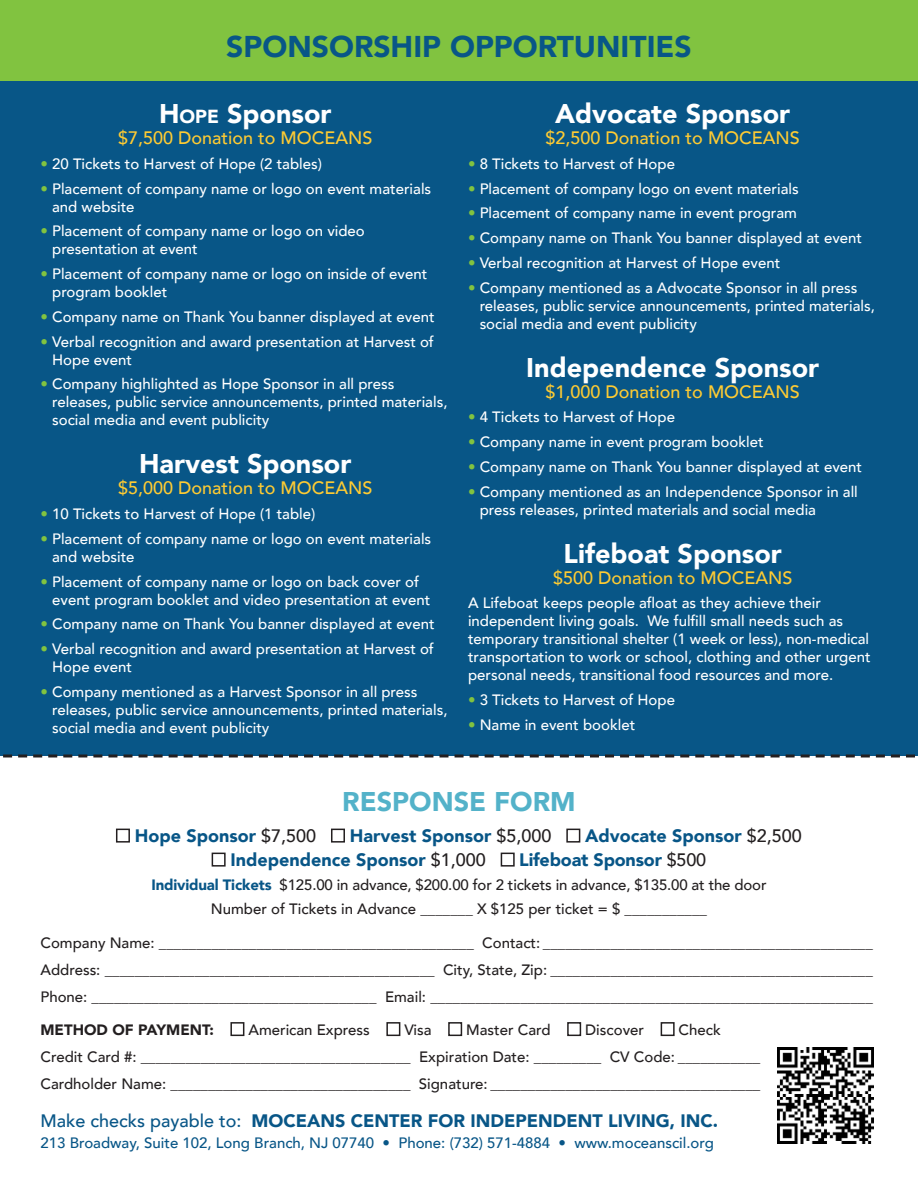
<style>
.page{position:relative;width:918px;height:1188px;background:#fff}
.page>*{position:absolute;margin:0;border:0;box-sizing:border-box;transform-origin:0 0}
.t1{font:900 30px "Avenir";color:#085687}
.t2{font:900 27px "Avenir";color:#fff}
.t3{font:900 27px "Avenir";color:#53b2c9}
.t4{font:900 18px "Avenir";color:#085687}
.t5{font:500 18px "Avenir";color:#fecb33}
.t6{font:500 15px/18px "Avenir";color:#fff}
.t7{font:500 15px/27px "Avenir";color:#231f20;text-align:center}
.t8{font:500 15px "Avenir";color:#085687}
.s1{font-style:inherit}
.s2{font-size:18.9px}
.s3{color:#81c340}
.s4{color:#231f20}
.s5{font-weight:500;color:#231f20}
.s6{font-weight:900;color:#085687}
.s7{font-weight:900}
.s8{font-weight:500}
</style>
<div class="page">
<div style="left:0;top:54px;width:918px;height:702px;background:#085687"></div>
<div style="left:0;top:0;width:918px;height:81px;background:#81c340"></div>
<svg style="left:3px;top:754px;width:912px;height:4px"></svg>
<img style="left:778px;top:1048px;width:96px;height:96px">
<p class="t1" style="left:226px;top:21px;width:467px">SPONSORSHIP OPPORTUNITIES</p>
<p class="t2" style="left:159px;top:91px;width:174px"><span class="s1">H</span><span class="s2">ope</span> Sponsor</p>
<p class="t5" style="left:118px;top:122px;width:256px">$7,500 Donation to MOCEANS</p>
<p class="t6" style="left:40px;top:154px;width:283px"><span class="s3">•</span> 20 Tickets to Harvest of Hope (2 tables)</p>
<p class="t6" style="left:52px;top:179px;width:381px;text-indent:-12px"><span class="s3">•</span> Placement of company name or logo on event materials and website</p>
<p class="t6" style="left:52px;top:221px;width:314px;text-indent:-12px"><span class="s3">•</span> Placement of company name or logo on video presentation at event</p>
<p class="t6" style="left:52px;top:264px;width:377px;text-indent:-12px"><span class="s3">•</span> Placement of company name or logo on inside of event program booklet</p>
<p class="t6" style="left:40px;top:307px;width:396px"><span class="s3">•</span> Company name on Thank You banner displayed at event</p>
<p class="t6" style="left:52px;top:332px;width:383px;text-indent:-12px"><span class="s3">•</span> Verbal recognition and award presentation at Harvest of<br>Hope event</p>
<p class="t6" style="left:52px;top:374px;width:397px;text-indent:-12px"><span class="s3">•</span> Company highlighted as Hope Sponsor in all press releases, public service announcements, printed materials, social media and event publicity</p>
<p class="t2" style="left:139px;top:441px;width:214px">Harvest Sponsor</p>
<p class="t5" style="left:118px;top:473px;width:256px">$5,000 Donation to MOCEANS</p>
<p class="t6" style="left:40px;top:504px;width:276px"><span class="s3">•</span> 10 Tickets to Harvest of Hope (1 table)</p>
<p class="t6" style="left:52px;top:529px;width:381px;text-indent:-12px"><span class="s3">•</span> Placement of company name or logo on event materials and website</p>
<p class="t6" style="left:52px;top:572px;width:380px;text-indent:-12px"><span class="s3">•</span> Placement of company name or logo on back cover of event program booklet and video presentation at event</p>
<p class="t6" style="left:40px;top:614px;width:396px"><span class="s3">•</span> Company name on Thank You banner displayed at event</p>
<p class="t6" style="left:52px;top:639px;width:383px;text-indent:-12px"><span class="s3">•</span> Verbal recognition and award presentation at Harvest of<br>Hope event</p>
<p class="t6" style="left:52px;top:682px;width:397px;text-indent:-12px"><span class="s3">•</span> Company mentioned as a Harvest Sponsor in all press releases, public service announcements, printed materials, social media and event publicity</p>
<p class="t2" style="left:555px;top:91px;width:236px">Advocate Sponsor</p>
<p class="t5" style="left:546px;top:122px;width:256px">$2,500 Donation to MOCEANS</p>
<p class="t6" style="left:468px;top:154px;width:209px"><span class="s3">•</span> 8 Tickets to Harvest of Hope</p>
<p class="t6" style="left:468px;top:179px;width:332px"><span class="s3">•</span> Placement of company logo on event materials</p>
<p class="t6" style="left:468px;top:203px;width:331px"><span class="s3">•</span> Placement of company name in event program</p>
<p class="t6" style="left:468px;top:228px;width:396px"><span class="s3">•</span> Company name on Thank You banner displayed at event</p>
<p class="t6" style="left:468px;top:253px;width:314px"><span class="s3">•</span> Verbal recognition at Harvest of Hope event</p>
<p class="t6" style="left:480px;top:278px;width:397px;text-indent:-12px"><span class="s3">•</span> Company mentioned as a Advocate Sponsor in all press releases, public service announcements, printed materials, social media and event publicity</p>
<p class="t2" style="left:526px;top:344px;width:294px">Independence Sponsor</p>
<p class="t5" style="left:546px;top:376px;width:256px">$1,000 Donation to MOCEANS</p>
<p class="t6" style="left:468px;top:407px;width:209px"><span class="s3">•</span> 4 Tickets to Harvest of Hope</p>
<p class="t6" style="left:468px;top:432px;width:297px"><span class="s3">•</span> Company name in event program booklet</p>
<p class="t6" style="left:468px;top:457px;width:396px"><span class="s3">•</span> Company name on Thank You banner displayed at event</p>
<p class="t6" style="left:480px;top:482px;width:380px;text-indent:-12px"><span class="s3">•</span> Company mentioned as an Independence Sponsor in all press releases, printed materials and social media</p>
<p class="t2" style="left:564px;top:530px;width:220px">Lifeboat Sponsor</p>
<p class="t5" style="left:553px;top:562px;width:241px">$500 Donation to MOCEANS</p>
<p class="t6" style="left:468px;top:593px;width:404px">A Lifeboat keeps people afloat as they achieve their independent living goals. We fulfill small needs such as temporary transitional shelter (1 week or less), non-medical transportation to work or school, clothing and other urgent personal needs, transitional food resources and more.</p>
<p class="t6" style="left:468px;top:690px;width:209px"><span class="s3">•</span> 3 Tickets to Harvest of Hope</p>
<p class="t6" style="left:468px;top:715px;width:169px"><span class="s3">•</span> Name in event booklet</p>
<p class="t3" style="left:342px;top:779px;width:235px">RESPONSE FORM</p>
<p class="t4" style="left:116px;top:820px;width:687px"><span class="s4">■</span> Hope Sponsor <span class="s5">$7,500</span> <span class="s4">■</span> Harvest Sponsor <span class="s5">$5,000</span> <span class="s4">■</span> Advocate Sponsor <span class="s5">$2,500</span></p>
<p class="t4" style="left:212px;top:844px;width:496px"><span class="s4">■</span> Independence Sponsor <span class="s5">$1,000</span> <span class="s4">■</span> Lifeboat Sponsor <span class="s5">$500</span></p>
<p class="t7" style="left:151px;top:872px;width:617px;line-height:24px"><span class="s6">Individual Tickets</span> $125.00 in advance, $200.00 for 2 tickets in advance, $135.00 at the door<br>Number of Tickets in Advance _______ X $125 per ticket = $ ___________</p>
<p class="t7" style="left:40px;top:928px;width:834px;text-align:justify">Company Name: __________________________________________ Contact: ____________________________________________ Address: ____________________________________________ City, State, Zip: ___________________________________________ Phone: ______________________________________ Email: ___________________________________________________________</p>
<p class="t7" style="left:40px;top:1016px;width:721px;text-align:left"><span class="s7">METHOD OF PAYMENT:</span> ■ American Express ■ Visa ■ Master Card ■ Discover ■ Check<br>Credit Card #: ____________________________________ Expiration Date: _________ CV Code: ___________<br>Cardholder Name: ________________________________ Signature: ____________________________________</p>
<p class="t4" style="left:40px;top:1105px;width:679px"><span class="s8">Make checks payable to:</span> MOCEANS CENTER FOR INDEPENDENT LIVING, INC.</p>
<p class="t8" style="left:40px;top:1130px;width:675px">213 Broadway, Suite 102, Long Branch, NJ 07740 • Phone: (732) 571-4884 • www.moceanscil.org</p>
</div>
